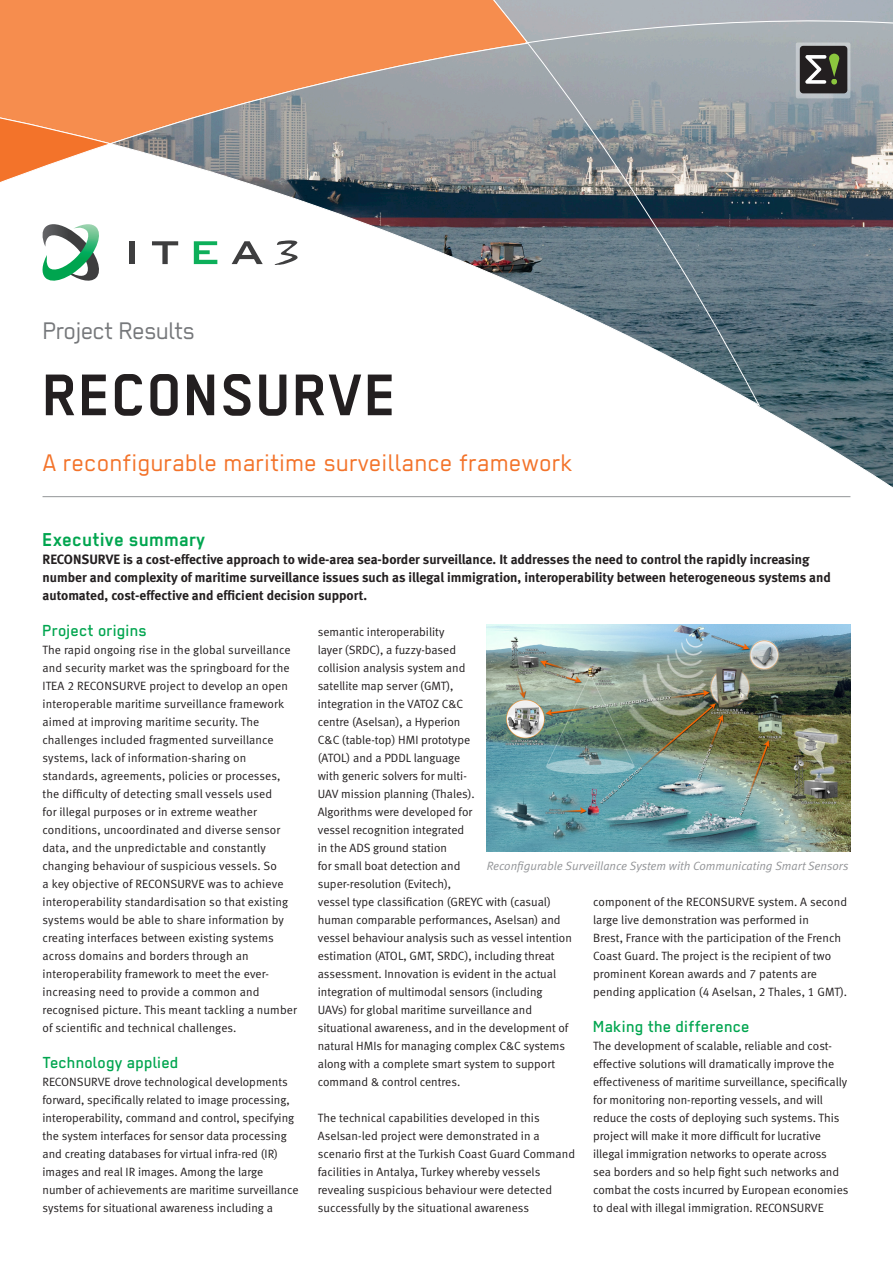
<style>
.page{position:relative;width:893px;height:1263px;background:#fff}
.page>*{position:absolute;margin:0;border:0;box-sizing:border-box;transform-origin:0 0}
.body{font:700 66px "Regular";letter-spacing:.01em;color:#231f20}
.body-2{font:27px "Regular";letter-spacing:.01em;color:#f3732a}
.body-3{font:27px "Regular";letter-spacing:-.02em;color:#76787b}
.header-1{font:700 21px "Regular";letter-spacing:.01em;color:#00a54f}
.header-1-2{font:500 18px "Regular";letter-spacing:.01em;color:#00a54f}
.leader{font:13.5px/18px "Meta Bold LF";color:#231f20}
.body-4{font:12px/18px "Meta Normal LF";color:#231f20}
.t1{font:italic 12px "Meta Normal LF";color:#939598}
</style>
<div class="page">
<svg style="left:524px;top:454px;width:369px;height:44px"></svg>
<img style="left:486px;top:624px;width:365px;height:228px">
<svg style="left:0;top:0;width:893px;height:454px"></svg>
<hr style="left:43px;top:496px;width:807px;height:1px;background:#939598">
<p class="body-3" style="left:43px;top:316px;width:154px">Project Results</p>
<p class="body" style="left:43px;top:358px;width:356px">RECONSURVE</p>
<p class="body-2" style="left:43px;top:448px;width:532px">A reconfigurable maritime surveillance framework</p>
<p class="header-1" style="left:43px;top:527px;width:164px">Executive summary</p>
<p class="leader" style="left:43px;top:550px;width:790px">RECONSURVE is a cost-effective approach to wide-area sea-border surveillance. It addresses the need to control the rapidly increasing number and complexity of maritime surveillance issues such as illegal immigration, interoperability between heterogeneous systems and automated, cost-effective and efficient decision support.</p>
<p class="header-1-2" style="left:43px;top:620px;width:106px">Project origins</p>
<p class="body-4" style="left:43px;top:640px;width:256px">The rapid ongoing rise in the global surveillance and security market was the springboard for the ITEA 2 RECONSURVE project to develop an open interoperable maritime surveillance framework aimed at improving maritime security. The challenges included fragmented surveillance systems, lack of information-sharing on standards, agreements, policies or processes, the difficulty of detecting small vessels used<br>for illegal purposes or in extreme weather conditions, uncoordinated and diverse sensor data, and the unpredictable and constantly changing behaviour of suspicious vessels. So<br>a key objective of RECONSURVE was to achieve interoperability standardisation so that existing systems would be able to share information by creating interfaces between existing systems across domains and borders through an interoperability framework to meet the ever&shy;increasing need to provide a common and recognised picture. This meant tackling a number of scientific and technical challenges.</p>
<p class="header-1-2" style="left:43px;top:1052px;width:138px">Technology applied</p>
<p class="body-4" style="left:43px;top:1072px;width:257px">RECONSURVE drove technological developments forward, specifically related to image processing, interoperability, command and control, specifying the system interfaces for sensor data processing and creating databases for virtual infra-red (IR) images and real IR images. Among the large number of achievements are maritime surveillance systems for situational awareness including a</p>
<p class="body-4" style="left:318px;top:622px;width:256px">semantic interoperability<br>layer (SRDC), a fuzzy-based<br>collision analysis system and<br>satellite map server (GMT),<br>integration in the VATOZ C&amp;C<br>centre (Aselsan), a Hyperion<br>C&amp;C (table-top) HMI prototype<br>(ATOL) and a PDDL language<br>with generic solvers for multi-<br>UAV mission planning (Thales).<br>Algorithms were developed for<br>vessel recognition integrated<br>in the ADS ground station<br>for small boat detection and<br>super-resolution (Evitech),<br>vessel type classification (GREYC with (casual) human comparable performances, Aselsan) and vessel behaviour analysis such as vessel intention estimation (ATOL, GMT, SRDC), including threat assessment. Innovation is evident in the actual integration of multimodal sensors (including UAVs) for global maritime surveillance and situational awareness, and in the development of natural HMIs for managing complex C&amp;C systems along with a complete smart system to support command &amp; control centres.</p>
<p class="body-4" style="left:318px;top:1108px;width:259px">The technical capabilities developed in this Aselsan-led project were demonstrated in a scenario first at the Turkish Coast Guard Command facilities in Antalya, Turkey whereby vessels revealing suspicious behaviour were detected successfully by the situational awareness</p>
<p class="t1" style="left:487px;top:858px;width:363px">Reconfigurable Surveillance System with Communicating Smart Sensors</p>
<p class="body-4" style="left:593px;top:892px;width:256px">component of the RECONSURVE system. A second large live demonstration was performed in<br>Brest, France with the participation of the French Coast Guard. The project is the recipient of two prominent Korean awards and 7 patents are pending application (4 Aselsan, 2 Thales, 1 GMT).</p>
<p class="header-1-2" style="left:593px;top:1016px;width:158px">Making the difference</p>
<p class="body-4" style="left:593px;top:1036px;width:257px">The development of scalable, reliable and cost&shy;effective solutions will dramatically improve the effectiveness of maritime surveillance, specifically for monitoring non-reporting vessels, and will reduce the costs of deploying such systems. This project will make it more difficult for lucrative illegal immigration networks to operate across<br>sea borders and so help fight such networks and combat the costs incurred by European economies to deal with illegal immigration. RECONSURVE</p>
</div>
